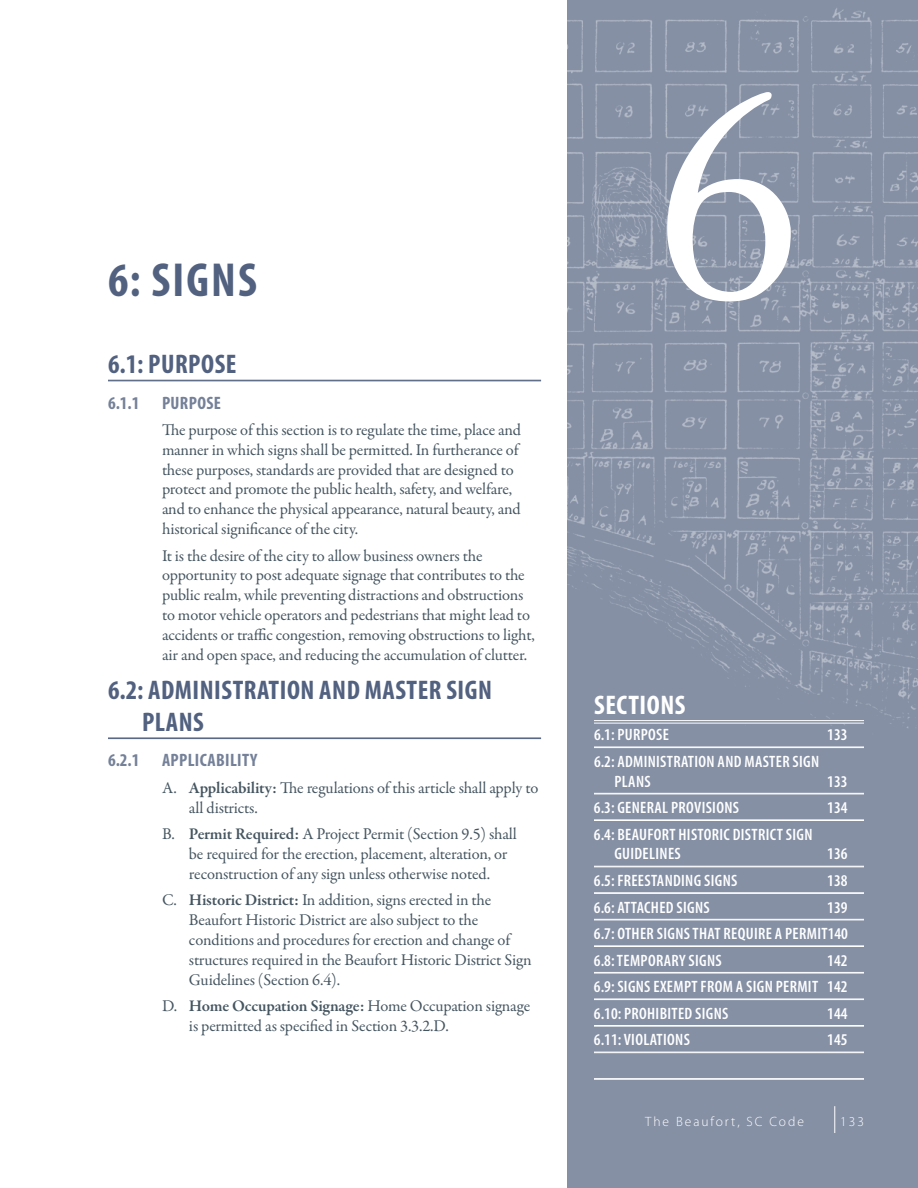
<style>
.page{position:relative;width:918px;height:1188px;background:#fff}
.page>*{position:absolute;margin:0;border:0;box-sizing:border-box;transform-origin:0 0}
.t1{font:300px "Adobe Caslon Pro";color:#fff}
.t2{font:700 condensed 48px "Myriad Pro";letter-spacing:.045em;color:#51617f}
.t3{font:700 condensed 27px/32.4px "Myriad Pro";letter-spacing:.02em;color:#51617f}
.t4{font:700 condensed 27px "Myriad Pro";letter-spacing:.02em;color:#fff}
.t5{font:700 condensed 18px "Myriad Pro";letter-spacing:.02em;color:#748198}
.t6{font:16.5px/19.8px "Garamond Premr Pro";letter-spacing:-.01em;color:#455560}
.t7{font:600 condensed 16.5px/26.5px "Myriad Pro";letter-spacing:.02em;color:#fff}
.t8{font:300 13.5px "Myriad Pro";letter-spacing:.145em;color:#fff}
.s1{font-weight:600}
</style>
<div class="page">
<div style="left:567px;top:0;width:351px;height:1188px;background:#8590a5"></div>
<svg style="left:834px;top:1106px;width:1px;height:27px"></svg>
<img style="left:567px;top:8px;width:351px;height:720px">
<hr style="left:108px;top:380px;width:433px;height:1px;background:#51617f">
<hr style="left:108px;top:381px;width:433px;height:1px;background:#51617f">
<hr style="left:108px;top:738px;width:433px;height:1px;background:#51617f">
<hr style="left:594px;top:720px;width:270px;height:1px;background:#fff">
<hr style="left:594px;top:723px;width:270px;height:1px;background:#fff">
<hr style="left:594px;top:747px;width:270px;height:1px;background:#fff">
<hr style="left:594px;top:793px;width:270px;height:1px;background:#fff">
<hr style="left:594px;top:794px;width:270px;height:1px;background:#fff">
<hr style="left:594px;top:820px;width:270px;height:1px;background:#fff">
<hr style="left:594px;top:866px;width:270px;height:1px;background:#fff">
<hr style="left:594px;top:867px;width:270px;height:1px;background:#fff">
<hr style="left:594px;top:893px;width:270px;height:1px;background:#fff">
<hr style="left:594px;top:919px;width:270px;height:1px;background:#fff">
<hr style="left:594px;top:920px;width:270px;height:1px;background:#fff">
<hr style="left:594px;top:946px;width:270px;height:1px;background:#fff">
<hr style="left:594px;top:972px;width:270px;height:1px;background:#fff">
<hr style="left:594px;top:973px;width:270px;height:1px;background:#fff">
<hr style="left:594px;top:999px;width:270px;height:1px;background:#fff">
<hr style="left:594px;top:1025px;width:270px;height:1px;background:#fff">
<hr style="left:594px;top:1026px;width:270px;height:1px;background:#fff">
<hr style="left:594px;top:1052px;width:270px;height:1px;background:#fff">
<hr style="left:594px;top:1078px;width:270px;height:1px;background:#fff">
<hr style="left:594px;top:1079px;width:270px;height:1px;background:#fff">
<h2 class="t2" style="left:108px;top:250px;width:147px">6: SIGNS</h2>
<h3 class="t3" style="left:108px;top:348px;width:130px">6.1: PURPOSE</h3>
<p class="t5" style="left:108px;top:391px;width:33px">6.1.1</p>
<p class="t5" style="left:162px;top:391px;width:60px">PURPOSE</p>
<p class="t6" style="left:162px;top:420px;width:361px">The purpose of this section is to regulate the time, place and manner in which signs shall be permitted. In furtherance of these purposes, standards are provided that are designed to protect and promote the public health, safety, and welfare, and to enhance the physical appearance, natural beauty, and historical significance of the city.</p>
<p class="t6" style="left:162px;top:546px;width:374px">It is the desire of the city to allow business owners the opportunity to post adequate signage that contributes to the public realm, while preventing distractions and obstructions to motor vehicle operators and pedestrians that might lead to accidents or traffic congestion, removing obstructions to light, air and open space, and reducing the accumulation of clutter.</p>
<h3 class="t3" style="left:142px;top:673px;width:352px;text-indent:-34px">6.2: ADMINISTRATION AND MASTER SIGN<br>PLANS</h3>
<p class="t5" style="left:108px;top:749px;width:45px">6.2.1 APP</p>
<p class="t5" style="left:188px;top:749px;width:71px">LICABILITY</p>
<p class="t6" style="left:189px;top:778px;width:351px;text-indent:-27px">A. <span class="s1">Applicability:</span> The regulations of this article shall apply to all districts.</p>
<p class="t6" style="left:189px;top:824px;width:329px;text-indent:-27px">B. <span class="s1">Permit Required:</span> A Project Permit (Section 9.5) shall be required for the erection, placement, alteration, or reconstruction of any sign unless otherwise noted.</p>
<p class="t6" style="left:189px;top:891px;width:344px;text-indent:-27px">C. <span class="s1">Historic District:</span> In addition, signs erected in the Beaufort Historic District are also subject to the conditions and procedures for erection and change of structures required in the Beaufort Historic District Sign Guidelines (Section 6.4).</p>
<p class="t6" style="left:189px;top:996px;width:343px;text-indent:-27px">D. <span class="s1">Home Occupation Signage:</span> Home Occupation signage is permitted as specified in Section 3.3.2.D.</p>
<h1 class="t1" style="left:654px;top:18px;width:151px">6</h1>
<h3 class="t4" style="left:594px;top:688px;width:91px">SECTIONS</h3>
<p class="t7" style="left:594px;top:721px;width:76px">6.1: PURPOSE</p>
<p class="t7" style="left:827px;top:721px;width:22px">133</p>
<p class="t7" style="left:614px;top:751px;width:206px;line-height:19.8px;text-indent:-20px">6.2: ADMINISTRATION AND MASTER SIGN<br>PLANS</p>
<p class="t7" style="left:827px;top:767px;width:22px">133</p>
<p class="t7" style="left:594px;top:794px;width:147px">6.3: GENERAL PROVISIONS</p>
<p class="t7" style="left:827px;top:794px;width:22px">134</p>
<p class="t7" style="left:614px;top:824px;width:200px;line-height:19.8px;text-indent:-20px">6.4: BEAUFORT HISTORIC DISTRICT SIGN<br>GUIDELINES</p>
<p class="t7" style="left:827px;top:840px;width:22px">136</p>
<p class="t7" style="left:594px;top:867px;width:145px">6.5: FREESTANDING SIGNS</p>
<p class="t7" style="left:827px;top:867px;width:22px">138</p>
<p class="t7" style="left:594px;top:893px;width:117px">6.6: ATTACHED SIGNS</p>
<p class="t7" style="left:594px;top:893px;width:256px;text-align:justify;text-indent:233px">139<br>6.7: OTHER SIGNS THAT REQUIRE A PERMIT140<br>6.8: TEMPORARY SIGNS</p>
<p class="t7" style="left:594px;top:947px;width:255px;text-align:justify;text-indent:233px">142<br>6.9: SIGNS EXEMPT FROM A SIGN PERMIT 142<br>6.10: PROHIBITED SIGNS</p>
<p class="t7" style="left:827px;top:1000px;width:22px">144</p>
<p class="t7" style="left:594px;top:1026px;width:97px">6.11: VIOLATIONS</p>
<p class="t7" style="left:827px;top:1026px;width:22px">145</p>
<p class="t8" style="left:645px;top:1114px;width:160px">The Beaufort, SC Code</p>
<p class="t8" style="left:840px;top:1114px;width:25px">133</p>
</div>
